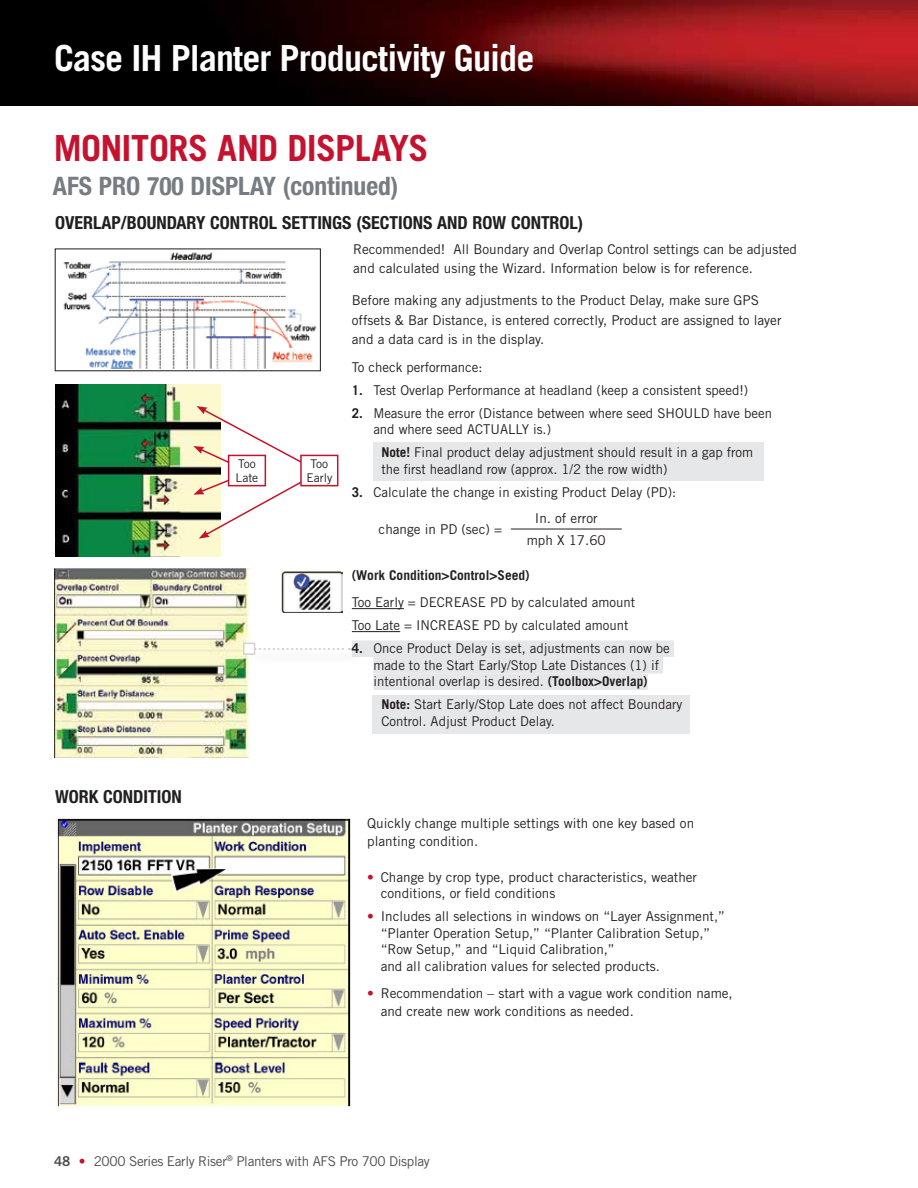
<style>
.page{position:relative;width:918px;height:1188px;background:#fff}
.page>*{position:absolute;margin:0;border:0;box-sizing:border-box;transform-origin:0 0}
.t1{font:700 36px "Trade Gothic LT Std";letter-spacing:-.025em;color:#fff}
.t2{font:700 36px "Trade Gothic LT Std";letter-spacing:-.02em;color:#c4122f}
.t3{font:700 condensed 25.5px "Helvetica Neue LT Std";color:#767c81}
.t4{font:700 condensed 18px "Helvetica Neue LT Std";color:#231f20}
.t5{font:13.5px/16.5px "Trade Gothic LT Std";color:#231f20}
.t6{font:13.5px "Trade Gothic LT Std";letter-spacing:-.025em;color:#4d4d4f}
.t7{font:700 13.5px "Trade Gothic LT Std";color:#231f20}
.t8{font:12px/13.5px "Trade Gothic LT Std";color:#231f20}
.s1{font-weight:700}
.s2{color:#c4122f}
.s3{font-family:"Trade Gothic LT Std Bd 2"}
.s4{font-family:"Trade Gothic LT Std Bd 2";color:#c4122f}
</style>
<div class="page">
<img style="left:0;top:0;width:918px;height:105px">
<div style="left:373px;top:695px;width:317px;height:39px;background:#e6e7e8"></div>
<div style="left:373px;top:442px;width:391px;height:39px;background:#e6e7e8"></div>
<img style="left:281px;top:571px;width:62px;height:42px">
<hr style="left:352px;top:608px;width:52px;height:1px;background:#231f20">
<hr style="left:352px;top:631px;width:48px;height:1px;background:#231f20">
<div style="left:352px;top:640px;width:322px;height:17px;background:#e6e7e8"></div>
<div style="left:373px;top:657px;width:290px;height:16px;background:#e6e7e8"></div>
<div style="left:373px;top:673px;width:275px;height:17px;background:#e6e7e8"></div>
<img style="left:54px;top:568px;width:194px;height:189px">
<img style="left:55px;top:384px;width:165px;height:172px">
<img style="left:63px;top:252px;width:254px;height:117px">
<div style="left:55px;top:248px;width:266px;height:123px;border:1px solid #231f20"></div>
<hr style="left:511px;top:529px;width:111px;height:1px;background:#231f20">
<svg style="left:193px;top:406px;width:130px;height:133px"></svg>
<div style="left:229px;top:455px;width:36px;height:31px;background:#fff"></div>
<div style="left:228px;top:455px;width:38px;height:31px;border:2px solid #c4122f"></div>
<div style="left:301px;top:455px;width:37px;height:31px;background:#fff"></div>
<div style="left:300px;top:455px;width:38px;height:31px;border:2px solid #c4122f"></div>
<div style="left:250px;top:647px;width:115px;height:18px;background:#231f20;opacity:.25"></div>
<svg style="left:255px;top:648px;width:95px;height:2px"></svg>
<div style="left:243px;top:643px;width:12px;height:12px;background:#fff;border:2px solid #d1d3d4"></div>
<img style="left:56px;top:816px;width:295px;height:292px">
<h1 class="t1" style="left:54px;top:36px;width:482px">Case IH Planter Productivity Guide</h1>
<h1 class="t2" style="left:54px;top:126px;width:376px">MONITORS AND DISPLAYS</h1>
<h2 class="t3" style="left:53px;top:171px;width:347px">AFS PRO 700 DISPLAY (continued)</h2>
<h3 class="t4" style="left:55px;top:212px;width:530px">OVERLAP/BOUNDARY CONTROL SETTINGS (SECTIONS AND ROW CONTROL)</h3>
<h3 class="t4" style="left:55px;top:786px;width:128px">WORK CONDITION</h3>
<p class="t8" style="left:236px;top:457px;width:24px">Too<br>Late</p>
<p class="t8" style="left:306px;top:457px;width:27px;text-align:center">Too<br>Early</p>
<p class="t5" style="left:353px;top:239px;width:445px;line-height:19.5px">Recommended! All Boundary and Overlap Control settings can be adjusted and calculated using the Wizard. Information below is for reference.</p>
<p class="t5" style="left:352px;top:291px;width:431px;line-height:19.5px">Before making any adjustments to the Product Delay, make sure GPS offsets &amp; Bar Distance, is entered correctly, Product are assigned to layer and a data card is in the display.</p>
<p class="t5" style="left:352px;top:358px;width:132px">To check performance:</p>
<p class="t5" style="left:352px;top:381px;width:398px"><span class="s1">1.</span> Test Overlap Performance at headland (keep a consistent speed!)</p>
<p class="t5" style="left:373px;top:404px;width:400px;text-indent:-22px"><span class="s1">2.</span> Measure the error (Distance between where seed SHOULD have been and where seed ACTUALLY is.)</p>
<p class="t5" style="left:381px;top:444px;width:373px"><span class="s1">Note!</span> Final product delay adjustment should result in a gap from the first headland row (approx. 1/2 the row width)</p>
<p class="t5" style="left:352px;top:483px;width:326px"><span class="s1">3.</span> Calculate the change in existing Product Delay (PD):</p>
<p class="t5" style="left:379px;top:521px;width:125px">change in PD (sec) =</p>
<p class="t5" style="left:527px;top:507px;width:81px;line-height:21.8px;text-align:center">In. of error mph X 17.60</p>
<p class="t7" style="left:352px;top:567px;width:179px">(Work Condition&gt;Control&gt;Seed)</p>
<p class="t5" style="left:352px;top:591px;width:285px;line-height:23px">Too Early = DECREASE PD by calculated amount<br>Too Late = INCREASE PD by calculated amount</p>
<p class="t5" style="left:373px;top:640px;width:298px;text-indent:-22px"><span class="s1">4.</span> Once Product Delay is set, adjustments can now be made to the Start Early/Stop Late Distances (1) if intentional overlap is desired. <span class="s1">(Toolbox&gt;Overlap)</span></p>
<p class="t5" style="left:381px;top:696px;width:302px"><span class="s1">Note:</span> Start Early/Stop Late does not affect Boundary<br>Control. Adjust Product Delay.</p>
<p class="t5" style="left:367px;top:814px;width:328px;line-height:18px">Quickly change multiple settings with one key based on planting condition.</p>
<p class="t5" style="left:381px;top:869px;width:318px;text-indent:-14px"><span class="s2">•</span> Change by crop type, product characteristics, weather conditions, or field conditions</p>
<p class="t5" style="left:381px;top:908px;width:346px;text-indent:-14px"><span class="s2">•</span> Includes all selections in windows on “Layer Assignment,” “Planter Operation Setup,” “Planter Calibration Setup,” “Row Setup,” and “Liquid Calibration,”<br>and all calibration values for selected products.</p>
<p class="t5" style="left:381px;top:984px;width:354px;line-height:18px;text-indent:-14px"><span class="s2">•</span> Recommendation – start with a vague work condition name, and create new work conditions as needed.</p>
<p class="t6" style="left:54px;top:1153px;width:377px"><span class="s3">48</span> <span class="s4">•</span> 2000 Series Early Riser<sup>®</sup> Planters with AFS Pro 700 Display</p>
</div>
